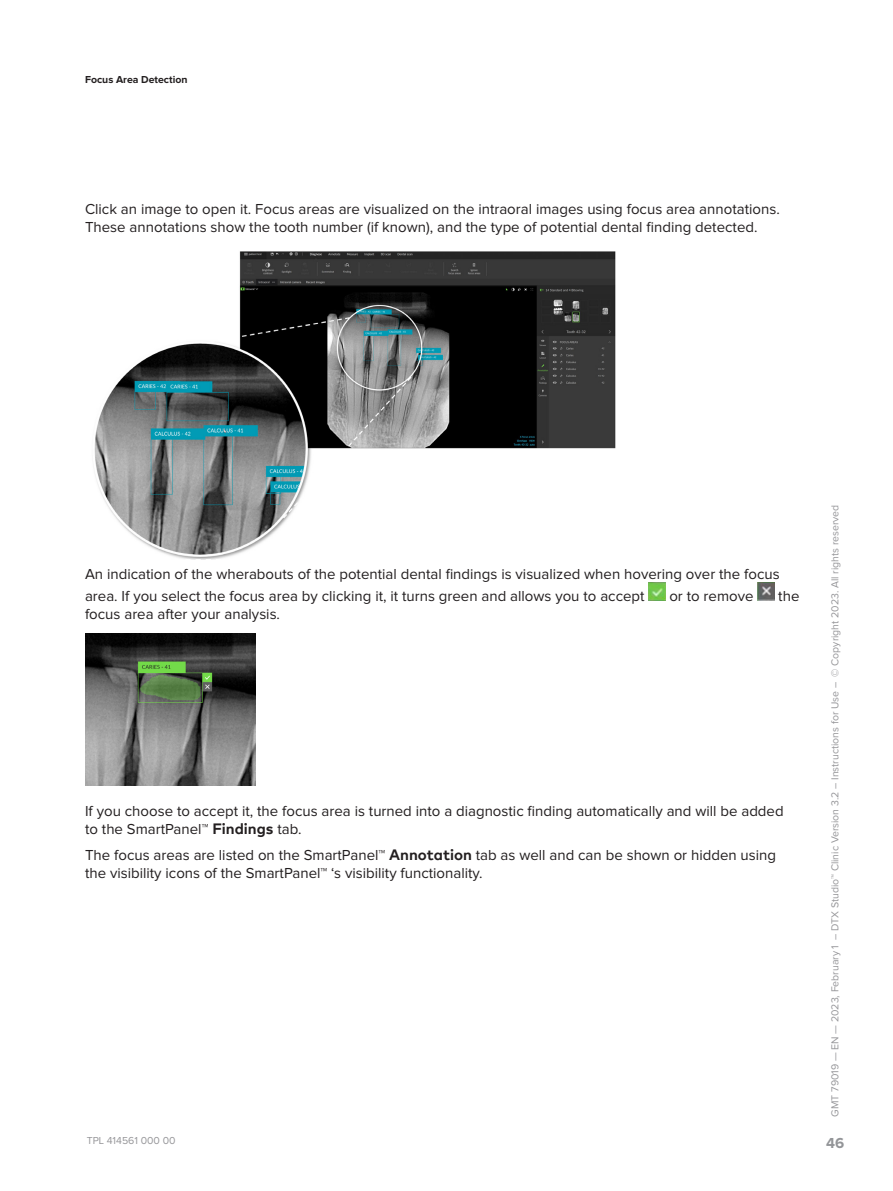
<style>
.page{position:relative;width:893px;height:1191px;background:#fff}
.page>*{position:absolute;margin:0;border:0;box-sizing:border-box;transform-origin:0 0}
.Body{font:15px/18px "Proxima Nova";color:#231f20}
.t1{font:700 15px "Proxima Nova";color:#939598}
.t2{font:10.5px "Proxima Nova";color:#969699}
.t3{font:700 10.5px "Proxima Nova";color:#231f20}
.s1{font-family:"Mark Pro";font-weight:700}
</style>
<div class="page">
<svg style="left:94px;top:251px;width:522px;height:309px"></svg>
<img style="left:648px;top:582px;width:17px;height:18px">
<img style="left:757px;top:582px;width:17px;height:18px">
<img style="left:85px;top:633px;width:170px;height:152px">
<p class="t3" style="left:85px;top:74px;width:104px">Focus Area Detection</p>
<p class="Body" style="left:85px;top:200px;width:696px">Click an image to open it. Focus areas are visualized on the intraoral images using focus area annotations.<br>These annotations show the tooth number (if known), and the type of potential dental finding detected.</p>
<p class="Body" style="left:85px;top:564px;width:696px;line-height:21px">An indication of the wherabouts of the potential dental findings is visualized when hovering over the focus area. If you select the focus area by clicking it, it turns green and allows you to accept</p>
<p class="Body" style="left:669px;top:587px;width:86px">or to remove</p>
<p class="Body" style="left:778px;top:587px;width:23px">the</p>
<p class="Body" style="left:85px;top:605px;width:197px">focus area after your analysis.</p>
<p class="Body" style="left:85px;top:802px;width:700px">If you choose to accept it, the focus area is turned into a diagnostic finding automatically and will be added to the SmartPanel™ <span class="s1">Findings</span> tab.</p>
<p class="Body" style="left:85px;top:846px;width:693px">The focus areas are listed on the SmartPanel™ <span class="s1">Annotation</span> tab as well and can be shown or hidden using the visibility icons of the SmartPanel™ ‘s visibility functionality.</p>
<p class="t2" style="left:87px;top:1135px;width:90px">TPL 414561 000 00</p>
<p class="t2" style="left:830px;top:1116px;width:613px;rotate:-90deg">GMT 79019 — EN — 2023, February 1 – DTX Studio™ Clinic Version 3.2 – Instructions for Use – © Copyright 2023. All rights reserved</p>
<p class="t1" style="left:826px;top:1135px;width:20px">46</p>
</div>
